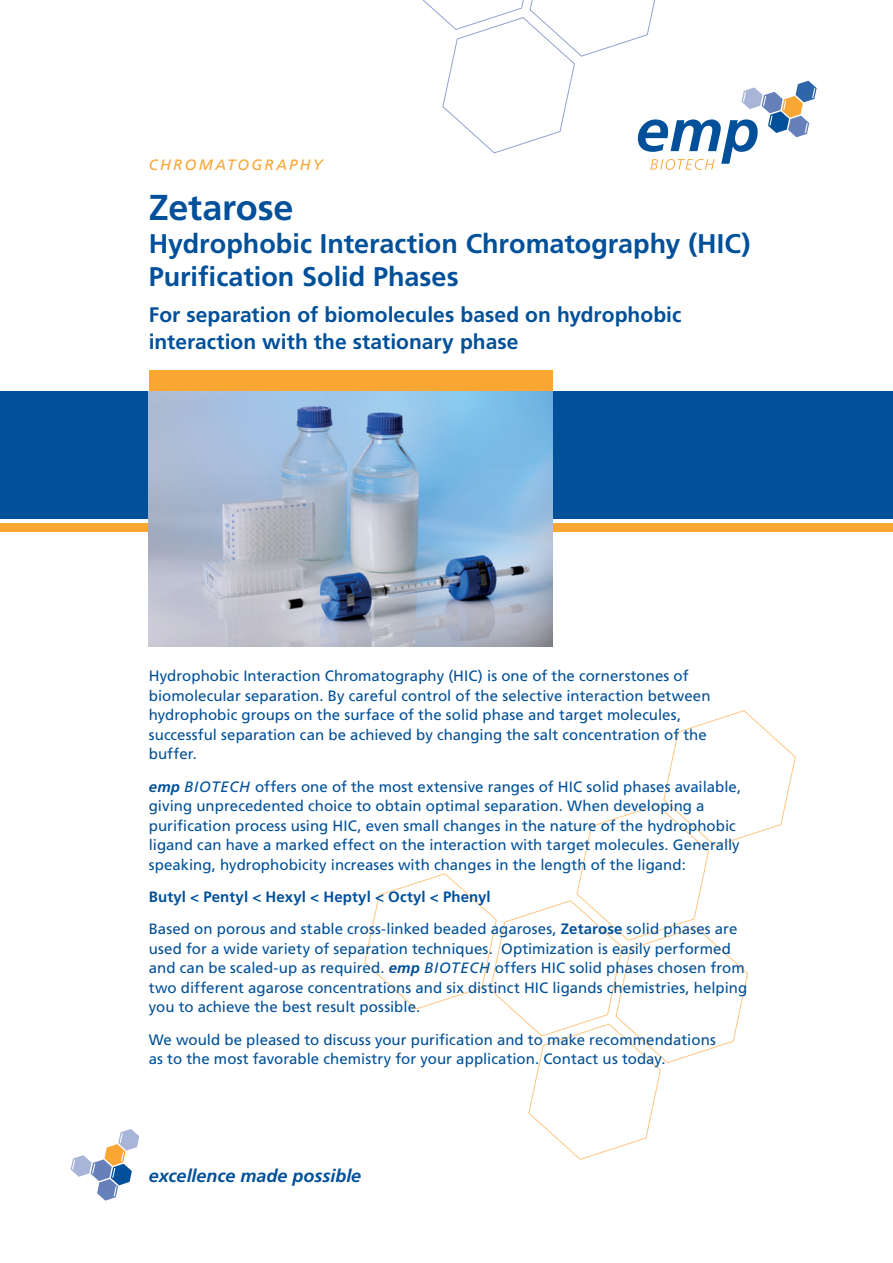
<style>
.page{position:relative;width:893px;height:1263px;background:#fff}
.page>*{position:absolute;margin:0;border:0;box-sizing:border-box;transform-origin:0 0}
.t1{font:700 36px "Frutiger";letter-spacing:-.005em;color:#015099}
.t2{font:700 27px/33px "Frutiger";color:#015099}
.t3{font:700 21px/27px "Frutiger";color:#015099}
.t4{font:italic 700 18px "Frutiger";color:#015099}
.t5{font:15px/19.5px "Frutiger";letter-spacing:.005em;color:#015099}
.t6{font:700 15px "Frutiger";letter-spacing:.005em;color:#015099}
.t7{font:italic 15px "Frutiger";letter-spacing:.15em;color:#faa633}
.s1{font-weight:700;font-style:italic}
.s2{font-style:italic}
.s3{font-weight:700}
</style>
<div class="page">
<div style="left:0;top:523px;width:893px;height:8px;background:#faa633"></div>
<svg style="left:71px;top:1129px;width:68px;height:72px"></svg>
<svg style="left:422px;top:0;width:395px;height:170px"></svg>
<div style="left:0;top:391px;width:893px;height:128px;background:#015099"></div>
<svg style="left:364px;top:710px;width:432px;height:450px"></svg>
<div style="left:149px;top:370px;width:404px;height:21px;background:#faa633"></div>
<img style="left:149px;top:391px;width:404px;height:255px">
<p class="t7" style="left:149px;top:156px;width:175px">CHROMATOGRAPHY</p>
<p class="t1" style="left:149px;top:186px;width:146px">Zetarose</p>
<p class="t2" style="left:149px;top:227px;width:603px">Hydrophobic Interaction Chromatography (HIC)<br>Purification Solid Phases</p>
<p class="t3" style="left:149px;top:301px;width:534px">For separation of biomolecules based on hydrophobic interaction with the stationary phase</p>
<p class="t5" style="left:149px;top:666px;width:563px">Hydrophobic Interaction Chromatography (HIC) is one of the cornerstones of biomolecular separation. By careful control of the selective interaction between hydrophobic groups on the surface of the solid phase and target molecules, successful separation can be achieved by changing the salt concentration of the buffer.</p>
<p class="t5" style="left:149px;top:777px;width:594px"><span class="s1">emp</span> <span class="s2">BIOTECH</span> offers one of the most extensive ranges of HIC solid phases available, giving unprecedented choice to obtain optimal separation. When developing a purification process using HIC, even small changes in the nature of the hydrophobic ligand can have a marked effect on the interaction with target molecules. Generally speaking, hydrophobicity increases with changes in the length of the ligand:</p>
<p class="t6" style="left:149px;top:888px;width:343px">Butyl &lt; Pentyl &lt; Hexyl &lt; Heptyl &lt; Octyl &lt; Phenyl</p>
<p class="t5" style="left:149px;top:919px;width:600px">Based on porous and stable cross-linked beaded agaroses, <span class="s3">Zetarose</span> solid phases are used for a wide variety of separation techniques. Optimization is easily performed and can be scaled-up as required. <span class="s1">emp</span> <span class="s2">BIOTECH</span> offers HIC solid phases chosen from two different agarose concentrations and six distinct HIC ligands chemistries, helping you to achieve the best result possible.</p>
<p class="t5" style="left:149px;top:1029px;width:568px">We would be pleased to discuss your purification and to make recommendations as to the most favorable chemistry for your application. Contact us today.</p>
<p class="t4" style="left:149px;top:1165px;width:214px">excellence made possible</p>
</div>
